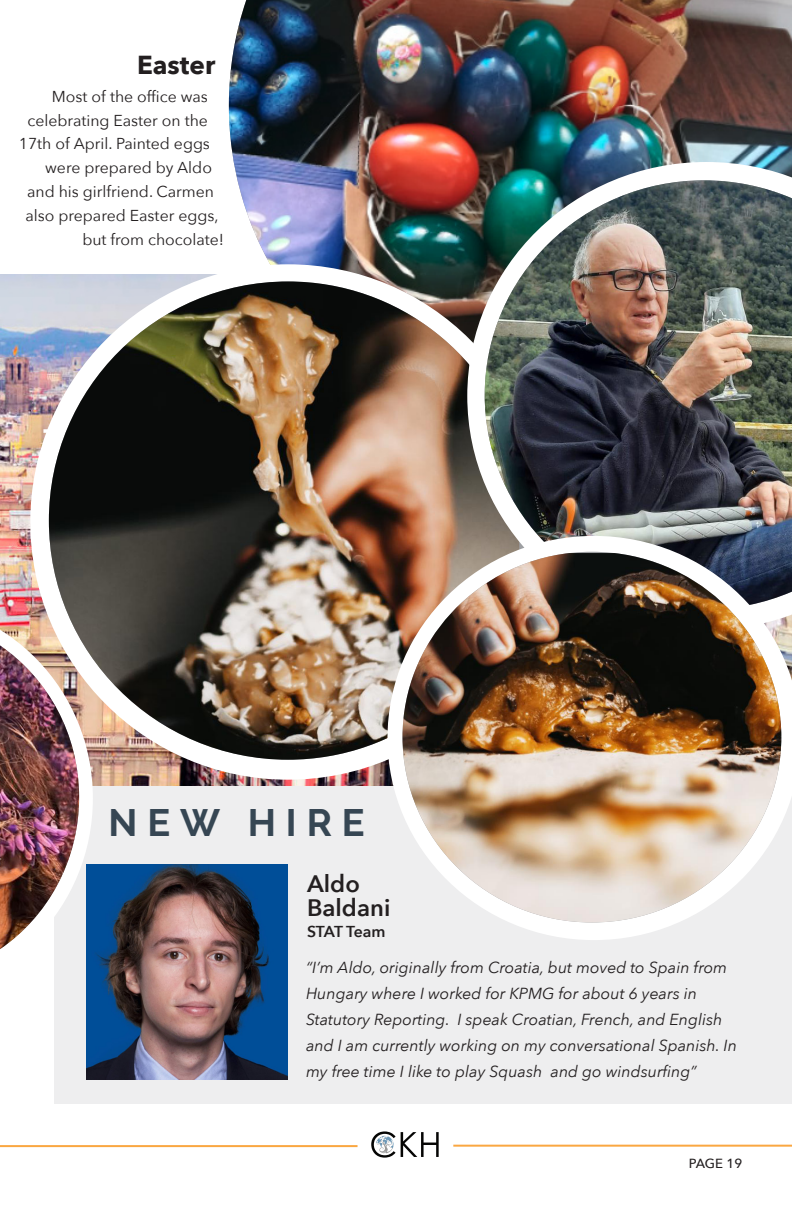
<style>
.page{position:relative;width:792px;height:1224px;background:#fff}
.page>*{position:absolute;margin:0;border:0;box-sizing:border-box;transform-origin:0 0}
.t1{font:700 38px "Raleway";letter-spacing:.26em;color:#364653}
.t2{font:700 26px "Avenir Next";color:#231f20}
.t3{font:600 23.8px "Avenir Next";color:#231f20}
.t4{font:italic 16px/26px "Avenir Next";color:#231f20}
.t5{font:15.8px "Avenir Next";color:#231f20}
.t6{font:600 15.8px "Avenir Next";letter-spacing:-.04em;color:#231f20}
.t7{font:500 13.2px "Avenir Next";letter-spacing:-.01em;color:#231f20}
</style>
<div class="page">
<hr style="left:453px;top:1145px;width:339px;height:2px;background:#faa741">
<svg style="left:371px;top:1131px;width:68px;height:27px"></svg>
<hr style="left:0;top:1145px;width:358px;height:2px;background:#faa741">
<div style="left:54px;top:774px;width:738px;height:330px;background:#eeeeef"></div>
<img style="left:0;top:274px;width:387px;height:511px">
<img style="left:229px;top:0;width:563px;height:281px">
<div style="left:30px;top:264px;width:516px;height:516px;background:#fff;border-radius:50%"></div>
<img style="left:49px;top:281px;width:418px;height:479px">
<img style="left:467px;top:162px;width:325px;height:374px">
<img style="left:485px;top:180px;width:307px;height:356px">
<img style="left:0;top:602px;width:93px;height:393px">
<img style="left:0;top:645px;width:79px;height:304px">
<img style="left:87px;top:864px;width:201px;height:216px">
<svg style="left:387px;top:536px;width:405px;height:404px"></svg>
<img style="left:403px;top:553px;width:378px;height:369px">
<h2 class="t2" style="left:137px;top:42px;width:80px">Easter</h2>
<p class="t5" style="left:52px;top:83px;width:158px">Most of the office was</p>
<p class="t5" style="left:28px;top:107px;width:182px">celebrating Easter on the</p>
<p class="t5" style="left:19px;top:131px;width:193px">17th of April. Painted eggs</p>
<p class="t5" style="left:45px;top:154px;width:168px">were prepared by Aldo</p>
<p class="t5" style="left:27px;top:178px;width:188px">and his girlfriend. Carmen</p>
<p class="t5" style="left:25px;top:202px;width:195px">also prepared Easter eggs,</p>
<p class="t5" style="left:82px;top:226px;width:143px">but from chocolate!</p>
<p class="t1" style="left:109px;top:801px;width:258px">NEW HIRE</p>
<p class="t3" style="left:307px;top:863px;width:54px">Aldo</p>
<p class="t3" style="left:307px;top:887px;width:85px">Baldani</p>
<p class="t6" style="left:307px;top:918px;width:80px">STAT Team</p>
<p class="t4" style="left:306px;top:954px;width:432px">“I’m Aldo, originally from Croatia, but moved to Spain from Hungary where I worked for KPMG for about 6 years in Statutory Reporting. I speak Croatian, French, and English and I am currently working on my conversational Spanish. In my free time I like to play Squash and go windsurfing”</p>
<p class="t7" style="left:689px;top:1152px;width:55px">PAGE 19</p>
</div>
